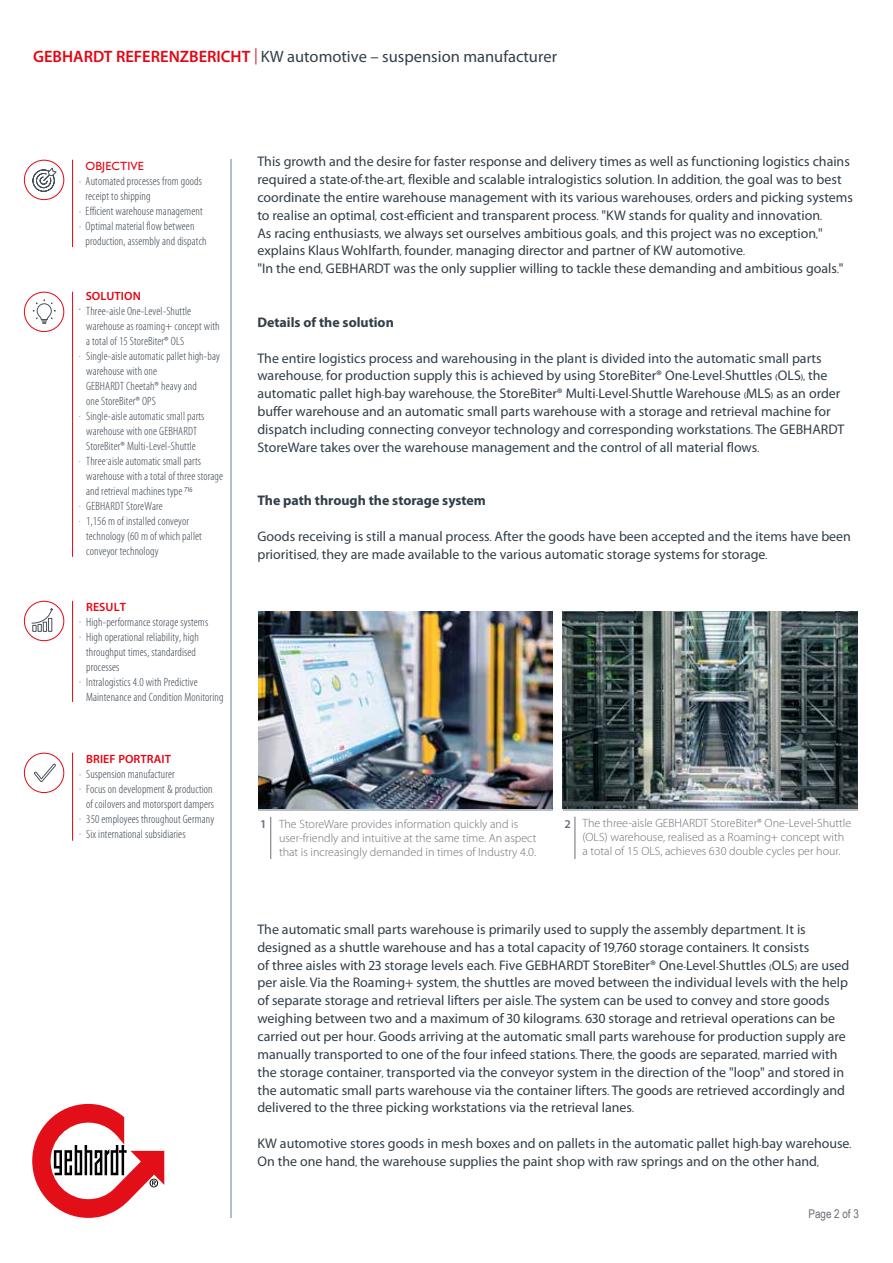
<style>
.page{position:relative;width:893px;height:1263px;background:#fff}
.page>*{position:absolute;margin:0;border:0;box-sizing:border-box;transform-origin:0 0}
.t1{font:16.5px "Myriad Pro";color:#323e48}
.t2{font:13.95px/17.9px "Myriad Pro";color:#323e48}
.t3{font:700 13.95px "Myriad Pro";color:#323e48}
.t4{font:300 condensed 12px "Myriad Pro";letter-spacing:.01em;color:#323e48}
.t5{font:300 12px/14.4px "Myriad Pro";color:#6b6e77}
.t6{font:600 12px "Myriad Pro";letter-spacing:.005em;color:#e30613}
.t7{font:12px "Gill Sans Std";letter-spacing:.005em;color:#e30613}
.t8{font:12px "Arial Narrow";color:#6b6e77}
.t9{font:600 12px "Myriad Pro";color:#6b6e77}
.s1{font-weight:600;color:#e30613}
.s2{font-weight:400;font-stretch:normal}
.s3{font-weight:600}
</style>
<div class="page">
<svg style="left:32px;top:1104px;width:132px;height:114px"></svg>
<hr style="left:230px;top:159px;width:2px;height:1058px;background:#b3bdc3">
<svg style="left:256px;top:48px;width:1px;height:17px"></svg>
<svg style="left:24px;top:160px;width:40px;height:40px"></svg>
<div style="left:24px;top:160px;width:40px;height:40px;border:1px solid #e30613;border-radius:50%"></div>
<hr style="left:72px;top:160px;width:1px;height:87px;background:#e30613">
<svg style="left:32px;top:159px;width:26px;height:33px"></svg>
<div style="left:24px;top:753px;width:40px;height:40px;border:1px solid #e30613;border-radius:50%"></div>
<hr style="left:72px;top:753px;width:1px;height:88px;background:#e30613">
<svg style="left:34px;top:763px;width:22px;height:19px"></svg>
<div style="left:24px;top:601px;width:40px;height:40px;border:1px solid #e30613;border-radius:50%"></div>
<hr style="left:72px;top:601px;width:1px;height:101px;background:#e30613">
<svg style="left:31px;top:608px;width:22px;height:24px"></svg>
<div style="left:24px;top:292px;width:40px;height:40px;border:1px solid #e30613;border-radius:50%"></div>
<hr style="left:72px;top:292px;width:1px;height:265px;background:#e30613">
<svg style="left:33px;top:299px;width:23px;height:25px"></svg>
<hr style="left:270px;top:817px;width:1px;height:42px;background:#6b6e77">
<hr style="left:575px;top:817px;width:1px;height:42px;background:#6b6e77">
<hr style="left:258px;top:809px;width:295px;height:2px;background:#b3bdc3">
<hr style="left:563px;top:809px;width:295px;height:2px;background:#b3bdc3">
<img style="left:258px;top:612px;width:295px;height:197px">
<img style="left:563px;top:612px;width:295px;height:197px">
<p class="t1" style="left:33px;top:46px;width:525px"><span class="s1">GEBHARDT REFERENZBERICHT</span> KW automotive – suspension manufacturer</p>
<p class="t7" style="left:85px;top:159px;width:60px">OBJECTIVE</p>
<p class="t4" style="left:79px;top:174px;width:124px">· Automated processes from goods</p>
<p class="t4" style="left:85px;top:189px;width:67px">receipt to shipping</p>
<p class="t4" style="left:79px;top:204px;width:125px">· Efficient warehouse management</p>
<p class="t4" style="left:79px;top:219px;width:117px">· Optimal material flow between</p>
<p class="t4" style="left:85px;top:234px;width:123px">production, assembly and dispatch</p>
<p class="t6" style="left:86px;top:289px;width:57px">SOLUTION</p>
<p class="t4" style="left:79px;top:304px;width:114px"><span class="s2">.</span> Three-aisle One-Level-Shuttle</p>
<p class="t4" style="left:86px;top:319px;width:135px">warehouse as roaming+ concept with</p>
<p class="t4" style="left:86px;top:334px;width:99px">a total of 15 StoreBiter® OLS</p>
<p class="t4" style="left:79px;top:349px;width:142px">. Single-aisle automatic pallet high-bay</p>
<p class="t4" style="left:86px;top:364px;width:73px">warehouse with one</p>
<p class="t4" style="left:86px;top:379px;width:112px">GEBHARDT Cheetah® heavy and</p>
<p class="t4" style="left:86px;top:394px;width:71px">one StoreBiter® OPS</p>
<p class="t4" style="left:79px;top:409px;width:127px">. Single-aisle automatic small parts</p>
<p class="t4" style="left:86px;top:424px;width:112px">warehouse with one GEBHARDT</p>
<p class="t4" style="left:86px;top:439px;width:111px">StoreBiter® Multi-Level-Shuttle</p>
<p class="t4" style="left:79px;top:454px;width:123px">. Three-aisle automatic small parts</p>
<p class="t4" style="left:86px;top:469px;width:138px">warehouse with a total of three storage</p>
<p class="t4" style="left:86px;top:484px;width:108px">and retrieval machines type 716</p>
<p class="t4" style="left:79px;top:499px;width:85px">. GEBHARDT StoreWare</p>
<p class="t4" style="left:79px;top:514px;width:112px">. 1,156 m of installed conveyor</p>
<p class="t4" style="left:86px;top:529px;width:117px">technology (60 m of which pallet</p>
<p class="t4" style="left:86px;top:544px;width:74px">conveyor technology</p>
<p class="t6" style="left:86px;top:599px;width:41px">RESULT</p>
<p class="t4" style="left:79px;top:615px;width:131px">· High-performance storage systems</p>
<p class="t4" style="left:79px;top:630px;width:121px">· High operational reliability, high</p>
<p class="t4" style="left:86px;top:645px;width:111px">throughput times, standardised</p>
<p class="t4" style="left:86px;top:660px;width:35px">processes</p>
<p class="t4" style="left:79px;top:675px;width:120px">· Intralogistics 4.0 with Predictive</p>
<p class="t4" style="left:86px;top:690px;width:139px">Maintenance and Condition Monitoring</p>
<p class="t6" style="left:86px;top:751px;width:86px">BRIEF PORTRAIT</p>
<p class="t4" style="left:79px;top:766px;width:97px">· Suspension manufacturer</p>
<p class="t4" style="left:79px;top:781px;width:135px">· Focus on development &amp; production</p>
<p class="t4" style="left:86px;top:796px;width:129px">of coilovers and motorsport dampers</p>
<p class="t4" style="left:79px;top:811px;width:137px">· 350 employees throughout Germany</p>
<p class="t4" style="left:79px;top:826px;width:108px">· Six international subsidiaries</p>
<p class="t2" style="left:257px;top:152px;width:597px">This growth and the desire for faster response and delivery times as well as functioning logistics chains required a state-of-the-art, flexible and scalable intralogistics solution. In addition, the goal was to best coordinate the entire warehouse management with its various warehouses, orders and picking systems to realise an optimal, cost-efficient and transparent process. "KW stands for quality and innovation.<br>As racing enthusiasts, we always set ourselves ambitious goals, and this project was no exception," explains Klaus Wohlfarth, founder, managing director and partner of KW automotive.<br>"In the end, GEBHARDT was the only supplier willing to tackle these demanding and ambitious goals."</p>
<p class="t3" style="left:257px;top:313px;width:138px">Details of the solution</p>
<p class="t2" style="left:257px;top:349px;width:588px">The entire logistics process and warehousing in the plant is divided into the automatic small parts warehouse, for production supply this is achieved by using StoreBiter® One-Level-Shuttles (OLS), the automatic pallet high-bay warehouse, the StoreBiter® Multi-Level-Shuttle Warehouse (MLS) as an order buffer warehouse and an automatic small parts warehouse with a storage and retrieval machine for dispatch including connecting conveyor technology and corresponding workstations. The GEBHARDT StoreWare takes over the warehouse management and the control of all material flows.</p>
<p class="t3" style="left:257px;top:492px;width:230px">The path through the storage system</p>
<p class="t2" style="left:257px;top:527px;width:595px">Goods receiving is still a manual process. After the goods have been accepted and the items have been prioritised, they are made available to the various automatic storage systems for storage.</p>
<p class="t5" style="left:260px;top:816px;width:259px"><span class="s3">1</span> The StoreWare provides information quickly and is</p>
<p class="t9" style="left:564px;top:816px;width:8px">2</p>
<p class="t5" style="left:279px;top:831px;width:259px">user-friendly and intuitive at the same time. An aspect that is increasingly demanded in times of Industry 4.0.</p>
<p class="t5" style="left:582px;top:815px;width:270px">The three-aisle GEBHARDT StoreBiter® One-Level-Shuttle (OLS) warehouse, realised as a Roaming+ concept with a total of 15 OLS, achieves 630 double cycles per hour.</p>
<p class="t2" style="left:257px;top:920px;width:593px">The automatic small parts warehouse is primarily used to supply the assembly department. It is designed as a shuttle warehouse and has a total capacity of 19,760 storage containers. It consists<br>of three aisles with 23 storage levels each. Five GEBHARDT StoreBiter® One-Level-Shuttles (OLS) are used per aisle. Via the Roaming+ system, the shuttles are moved between the individual levels with the help of separate storage and retrieval lifters per aisle. The system can be used to convey and store goods weighing between two and a maximum of 30 kilograms. 630 storage and retrieval operations can be carried out per hour. Goods arriving at the automatic small parts warehouse for production supply are manually transported to one of the four infeed stations. There, the goods are separated, married with the storage container, transported via the conveyor system in the direction of the "loop" and stored in the automatic small parts warehouse via the container lifters. The goods are retrieved accordingly and delivered to the three picking workstations via the retrieval lanes.</p>
<p class="t2" style="left:257px;top:1134px;width:595px">KW automotive stores goods in mesh boxes and on pallets in the automatic pallet high-bay warehouse.<br>On the one hand, the warehouse supplies the paint shop with raw springs and on the other hand,</p>
<p class="t8" style="left:809px;top:1204px;width:52px">Page 2 of 3</p>
</div>
